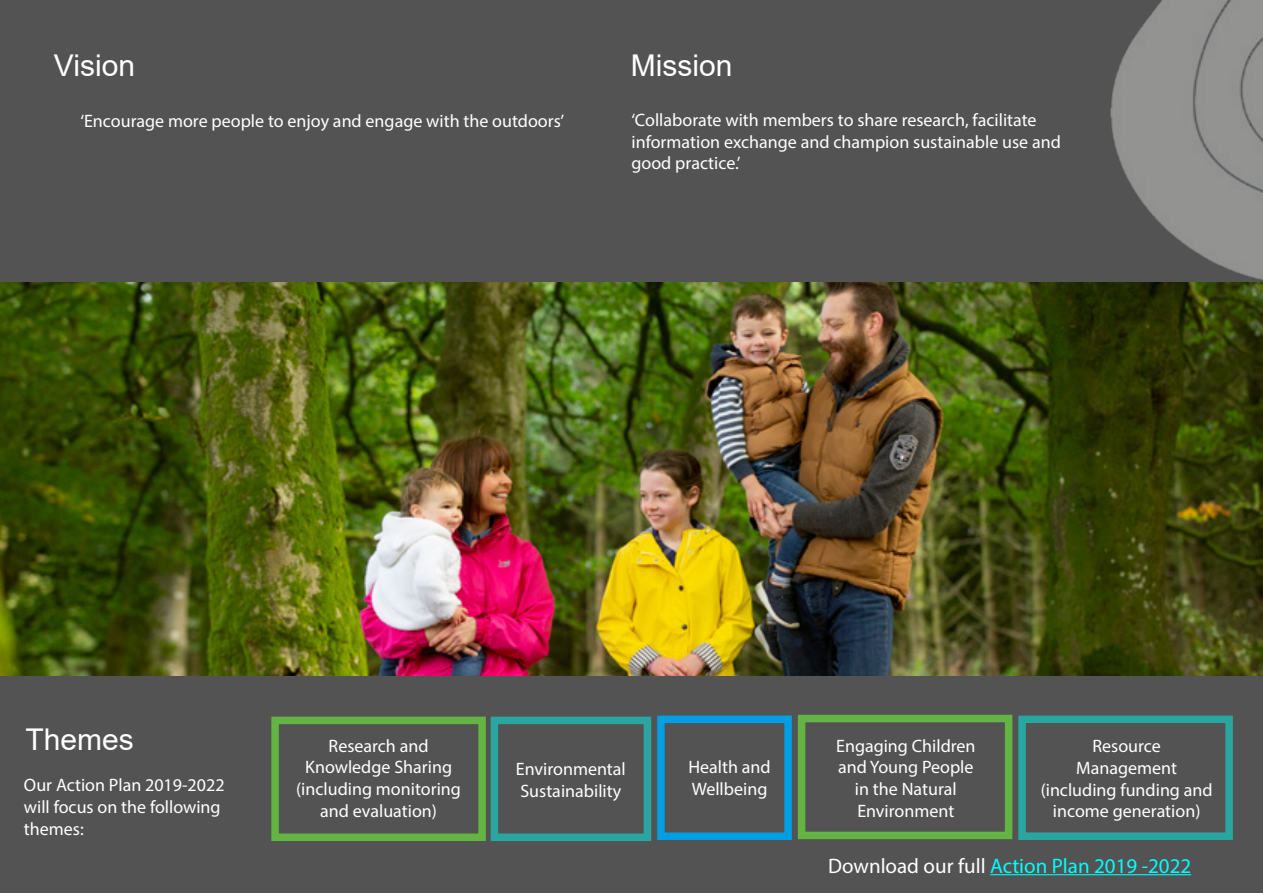
<style>
.page{position:relative;width:1263px;height:893px;background:#fff}
.page>*{position:absolute;margin:0;border:0;box-sizing:border-box;transform-origin:0 0}
.t1{font:30px "Arial";color:#fff}
.t2{font:21px "Myriad Pro";color:#0ff}
.t3{font:18px/21.6px "Myriad Pro";color:#fff}
.s1{color:#fff}
</style>
<div class="page">
<div style="left:0;top:675px;width:1263px;height:218px;background:#535353"></div>
<div style="left:0;top:0;width:1263px;height:327px;background:#535353"></div>
<img style="left:1110px;top:0;width:153px;height:280px">
<img style="left:0;top:282px;width:1263px;height:393px">
<div style="left:491px;top:717px;width:160px;height:124px;background:#535353;border:8px solid #2aa6a0"></div>
<div style="left:271px;top:717px;width:215px;height:124px;background:#535353;border:8px solid #63b443"></div>
<div style="left:657px;top:716px;width:135px;height:124px;background:#535353;border:8px solid #009fe3"></div>
<div style="left:798px;top:715px;width:214px;height:124px;background:#535353;border:8px solid #63b443"></div>
<div style="left:1018px;top:716px;width:215px;height:124px;background:#535353;border:8px solid #2aa6a0"></div>
<hr style="left:990px;top:874px;width:201px;height:1px;background:#0ff">
<h1 class="t1" style="left:54px;top:45px;width:83px">Vision</h1>
<h1 class="t1" style="left:631px;top:45px;width:103px">Mission</h1>
<p class="t3" style="left:80px;top:110px;width:485px">‘Encourage more people to enjoy and engage with the outdoors’</p>
<p class="t3" style="left:631px;top:109px;width:431px">‘Collaborate with members to share research, facilitate information exchange and champion sustainable use and good practice.’</p>
<h1 class="t1" style="left:25px;top:718px;width:110px">Themes</h1>
<p class="t3" style="left:24px;top:774px;width:202px">Our Action Plan 2019-2022 will focus on the following themes:</p>
<p class="t3" style="left:296px;top:735px;width:166px;text-align:center">Research and<br>Knowledge Sharing (including monitoring and evaluation)</p>
<p class="t3" style="left:836px;top:735px;width:141px;text-align:center">Engaging Children and Young People in the Natural<br>Environment</p>
<p class="t3" style="left:1041px;top:735px;width:173px;text-align:center">Resource<br>Management (including funding and income generation)</p>
<p class="t3" style="left:688px;top:756px;width:84px">Health and<br>Wellbeing</p>
<p class="t3" style="left:516px;top:758px;width:111px">Environmental<br>Sustainability</p>
<p class="t2" style="left:828px;top:853px;width:365px"><span class="s1">Download our full</span> Action Plan 2019 -2022</p>
</div>
